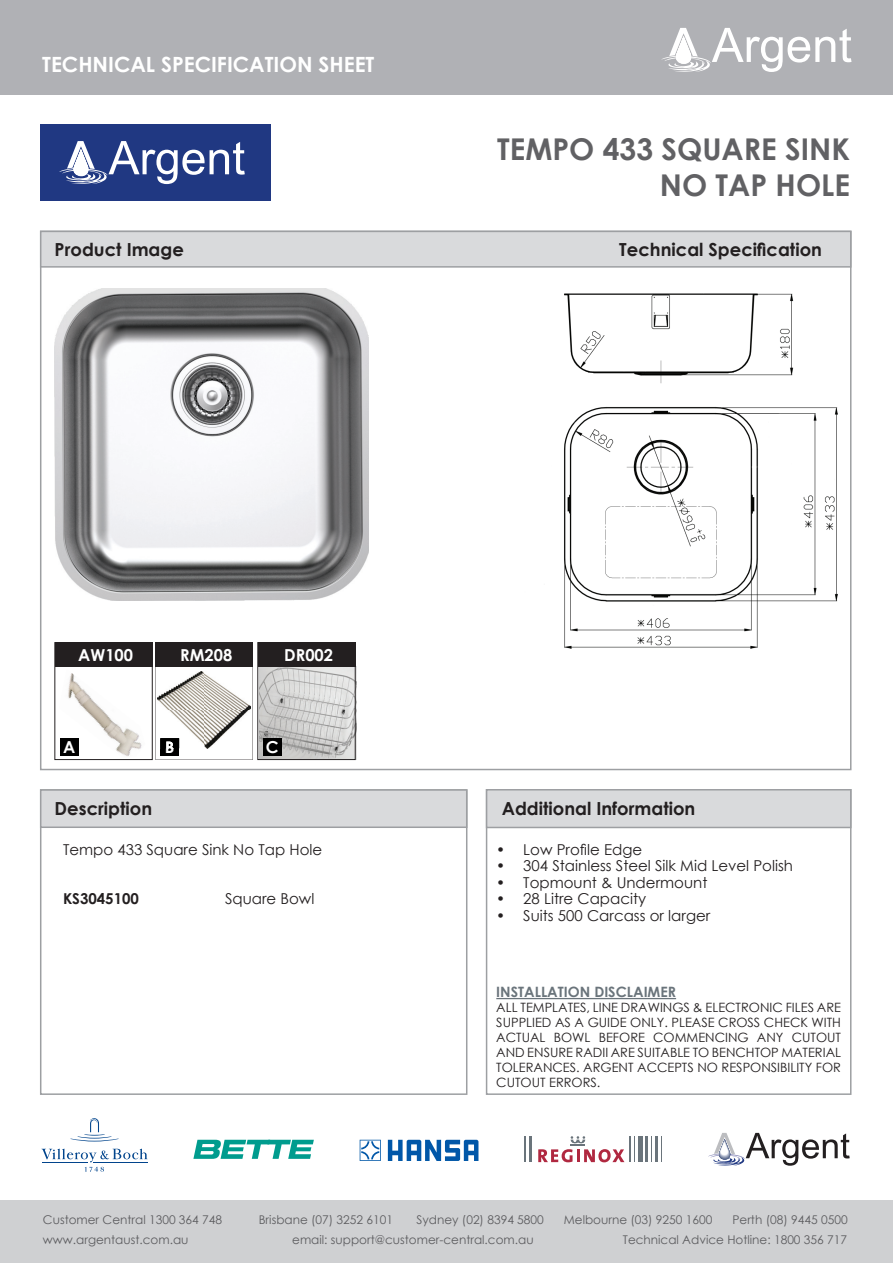
<style>
.page{position:relative;width:893px;height:1263px;background:#fff}
.page>*{position:absolute;margin:0;border:0;box-sizing:border-box;transform-origin:0 0}
.t1{font:700 30px/36px "Century Gothic";color:#616164;text-align:right}
.t2{font:700 21px "Century Gothic";color:#fff}
.t3{font:700 18px "Century Gothic";color:#231f20}
.t4{font:700 16.5px "Century Gothic";color:#fff}
.t5{font:15px "Century Gothic";color:#231f20}
.t6{font:700 15px "Century Gothic";color:#231f20}
.t7{font:700 14.25px "Century Gothic";color:#6a747b}
.t8{font:12.9px/15px "Century Gothic";color:#231f20;text-align:justify}
.t9{font:12px "Century Gothic";color:#5c5c5f}
</style>
<div class="page">
<hr style="left:496px;top:998px;width:180px;height:1px;background:#6a747b">
<div style="left:0;top:0;width:893px;height:94px;background:#b0b1b5"></div>
<div style="left:0;top:1200px;width:893px;height:63px;background:#cfd0d2"></div>
<div style="left:40px;top:231px;width:811px;height:37px;background:#d9dadc;border:2px solid #9d9fa2"></div>
<div style="left:40px;top:789px;width:427px;height:306px;border:2px solid #9d9fa2"></div>
<div style="left:40px;top:789px;width:427px;height:39px;background:#d9dadc;border:2px solid #9d9fa2"></div>
<div style="left:486px;top:789px;width:365px;height:306px;border:2px solid #9d9fa2"></div>
<div style="left:486px;top:789px;width:365px;height:39px;background:#d9dadc;border:2px solid #9d9fa2"></div>
<svg style="left:193px;top:1140px;width:121px;height:19px"></svg>
<svg style="left:71px;top:1118px;width:48px;height:23px"></svg>
<svg style="left:41px;top:1148px;width:107px;height:24px"></svg>
<svg style="left:538px;top:1136px;width:86px;height:26px"></svg>
<svg style="left:634px;top:1136px;width:1px;height:26px"></svg>
<hr style="left:629px;top:1136px;width:2px;height:26px;background:#6a747b">
<div style="left:638px;top:1136px;width:5px;height:26px;background:#6a747b"></div>
<svg style="left:661px;top:1136px;width:1px;height:26px"></svg>
<svg style="left:651px;top:1136px;width:1px;height:26px"></svg>
<hr style="left:655px;top:1136px;width:2px;height:26px;background:#6a747b">
<hr style="left:646px;top:1136px;width:2px;height:26px;background:#6a747b">
<hr style="left:524px;top:1136px;width:2px;height:26px;background:#6a747b">
<hr style="left:529px;top:1136px;width:3px;height:26px;background:#6a747b">
<svg style="left:708px;top:1133px;width:142px;height:33px"></svg>
<svg style="left:661px;top:28px;width:190px;height:44px"></svg>
<svg style="left:360px;top:1140px;width:21px;height:21px"></svg>
<svg style="left:388px;top:1140px;width:90px;height:21px"></svg>
<div style="left:40px;top:124px;width:230px;height:77px;background:#203882"></div>
<svg style="left:59px;top:141px;width:186px;height:43px"></svg>
<img style="left:54px;top:288px;width:314px;height:312px">
<img style="left:564px;top:293px;width:230px;height:90px">
<img style="left:564px;top:407px;width:273px;height:241px">
<div style="left:55px;top:642px;width:97px;height:118px;border:1px solid #231f20"></div>
<div style="left:55px;top:642px;width:97px;height:25px;background:#231f20"></div>
<img style="left:60px;top:673px;width:82px;height:83px">
<svg style="left:155px;top:642px;width:98px;height:118px"></svg>
<img style="left:260px;top:666px;width:97px;height:94px">
<div style="left:258px;top:642px;width:97px;height:118px;border:1px solid #231f20"></div>
<div style="left:258px;top:642px;width:97px;height:25px;background:#231f20"></div>
<div style="left:263px;top:738px;width:19px;height:18px;background:#000"></div>
<h2 class="t2" style="left:42px;top:48px;width:334px">TECHNICAL SPECIFICATION SHEET</h2>
<h1 class="t1" style="left:497px;top:129px;width:354px">TEMPO 433 SQUARE SINK<br>NO TAP HOLE</h1>
<h3 class="t3" style="left:55px;top:236px;width:131px">Product Image</h3>
<h3 class="t3" style="left:619px;top:236px;width:204px">Technical Specification</h3>
<p class="t4" style="left:78px;top:642px;width:56px">AW100</p>
<p class="t4" style="left:63px;top:735px;width:14px">A</p>
<p class="t4" style="left:180px;top:642px;width:54px">RM208</p>
<p class="t4" style="left:165px;top:735px;width:11px">B</p>
<p class="t4" style="left:284px;top:642px;width:50px">DR002</p>
<p class="t4" style="left:266px;top:735px;width:14px">C</p>
<h3 class="t3" style="left:55px;top:795px;width:99px">Description</h3>
<h3 class="t3" style="left:502px;top:795px;width:195px">Additional Information</h3>
<p class="t5" style="left:63px;top:839px;width:261px">Tempo 433 Square Sink No Tap Hole</p>
<p class="t6" style="left:63px;top:887px;width:77px">KS3045100</p>
<p class="t5" style="left:225px;top:888px;width:91px">Square Bowl</p>
<p class="t5" style="left:496px;top:839px;width:147px">• Low Profile Edge</p>
<p class="t5" style="left:496px;top:855px;width:298px">• 304 Stainless Steel Silk Mid Level Polish</p>
<p class="t5" style="left:496px;top:872px;width:213px">• Topmount &amp; Undermount</p>
<p class="t5" style="left:496px;top:888px;width:151px">• 28 Litre Capacity</p>
<p class="t5" style="left:496px;top:905px;width:216px">• Suits 500 Carcass or larger</p>
<p class="t7" style="left:496px;top:981px;width:181px">INSTALLATION DISCLAIMER</p>
<p class="t8" style="left:496px;top:1000px;width:346px">ALL TEMPLATES, LINE DRAWINGS &amp; ELECTRONIC FILES ARE SUPPLIED AS A GUIDE ONLY. PLEASE CROSS CHECK WITH ACTUAL BOWL BEFORE COMMENCING ANY CUTOUT AND ENSURE RADII ARE SUITABLE TO BENCHTOP MATERIAL TOLERANCES. ARGENT ACCEPTS NO RESPONSIBILITY FOR CUTOUT ERRORS.</p>
<p class="t9" style="left:43px;top:1211px;width:181px">Customer Central 1300 364 748</p>
<p class="t9" style="left:259px;top:1211px;width:136px">Brisbane (07) 3252 6101</p>
<p class="t9" style="left:416px;top:1211px;width:129px">Sydney (02) 8394 5800</p>
<p class="t9" style="left:564px;top:1211px;width:150px">Melbourne (03) 9250 1600</p>
<p class="t9" style="left:732px;top:1211px;width:117px">Perth (08) 9445 0500</p>
<p class="t9" style="left:43px;top:1231px;width:147px">www.argentaust.com.au</p>
<p class="t9" style="left:292px;top:1231px;width:243px">email: support@customer-central.com.au</p>
<p class="t9" style="left:623px;top:1231px;width:226px">Technical Advice Hotline: 1800 356 717</p>
</div>
